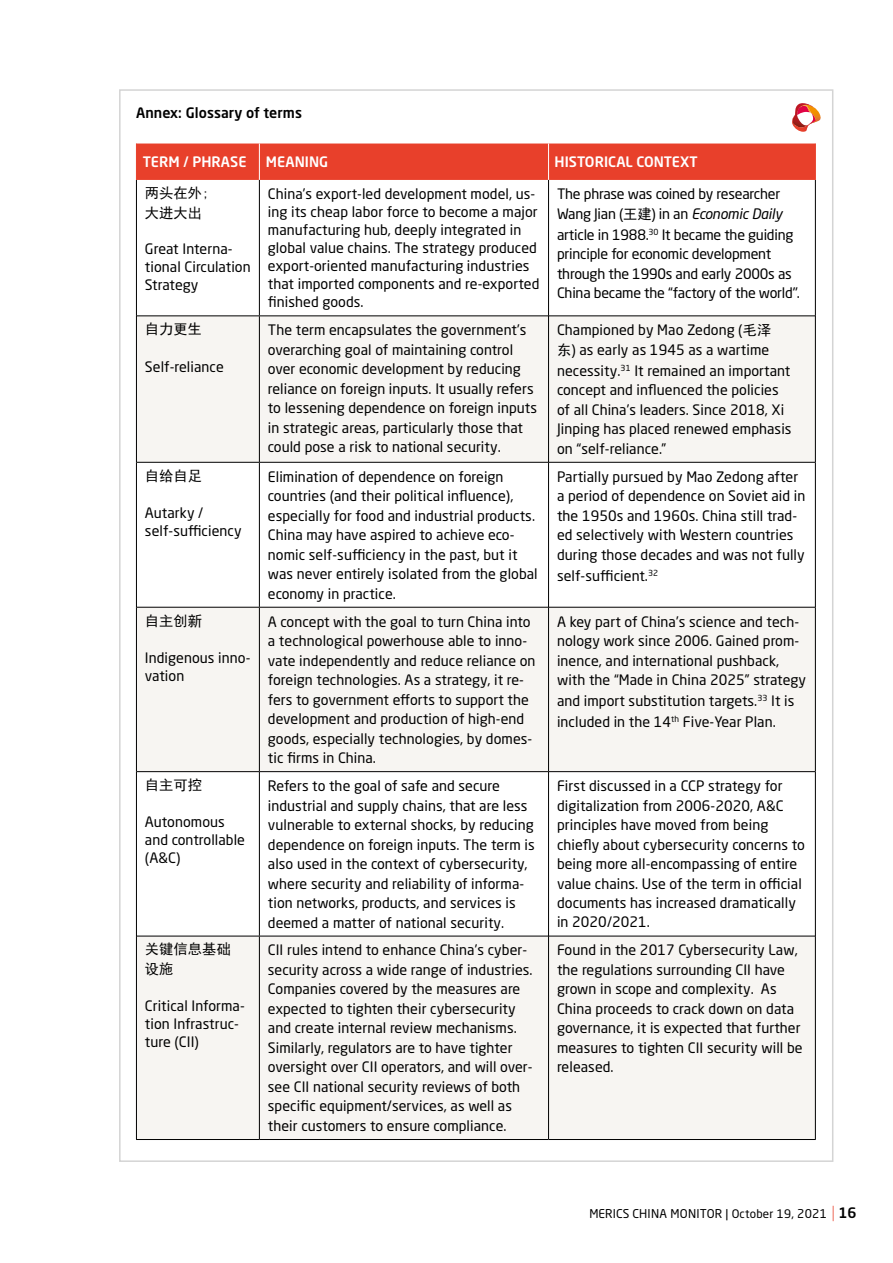
<style>
.page{position:relative;width:893px;height:1263px;background:#fff}
.page>*{position:absolute;margin:0;border:0;box-sizing:border-box;transform-origin:0 0}
.t1{font:14.25px/19.5px "Neo Sans Pro";letter-spacing:.005em;color:#000}
.t2{font:14.25px/19.5px "Neo Sans Pro";letter-spacing:-.015em;color:#000}
.t3{font:500 14.25px "Neo Sans Pro";letter-spacing:.005em;color:#fff}
.t4{font:14.25px/19.5px "Sim Hei";letter-spacing:.005em;color:#000}
.t5{font:500 14.25px "Neo Sans Pro";letter-spacing:.005em;color:#000}
.t6{font:12px "Neo Sans Pro";letter-spacing:.02em;color:#000}
.s1{font-family:"Sim Hei"}
.s2{font-style:italic}
.s3{font-size:11.7px}
.s4{font-weight:300;font-size:16.5px;color:#e8402b}
.s5{font-weight:500;font-size:14.25px}
</style>
<div class="page">
<img style="left:817px;top:110px;width:4px;height:12px">
<svg style="left:792px;top:103px;width:25px;height:29px"></svg>
<div style="left:137px;top:144px;width:678px;height:36px;background:#e8402b"></div>
<svg style="left:137px;top:316px;width:678px;height:823px;fill:#f7f5f2"></svg>
<hr style="left:137px;top:315px;width:122px;height:1px;background:#000">
<hr style="left:259px;top:315px;width:289px;height:1px;background:#000">
<hr style="left:549px;top:315px;width:266px;height:1px;background:#000">
<hr style="left:137px;top:462px;width:122px;height:1px;background:#000">
<hr style="left:259px;top:462px;width:289px;height:1px;background:#000">
<hr style="left:549px;top:462px;width:266px;height:1px;background:#000">
<hr style="left:137px;top:607px;width:122px;height:1px;background:#000">
<hr style="left:259px;top:607px;width:289px;height:1px;background:#000">
<hr style="left:549px;top:607px;width:266px;height:1px;background:#000">
<hr style="left:137px;top:771px;width:122px;height:1px;background:#000">
<hr style="left:259px;top:771px;width:289px;height:1px;background:#000">
<hr style="left:549px;top:771px;width:266px;height:1px;background:#000">
<hr style="left:137px;top:936px;width:122px;height:1px;background:#000">
<hr style="left:259px;top:936px;width:289px;height:1px;background:#000">
<hr style="left:549px;top:936px;width:266px;height:1px;background:#000">
<hr style="left:259px;top:144px;width:1px;height:36px;background:#fff">
<hr style="left:548px;top:144px;width:1px;height:36px;background:#fff">
<hr style="left:136px;top:180px;width:1px;height:136px;background:#000">
<hr style="left:548px;top:180px;width:1px;height:136px;background:#000">
<hr style="left:815px;top:180px;width:1px;height:136px;background:#000">
<hr style="left:136px;top:316px;width:1px;height:146px;background:#000">
<hr style="left:548px;top:316px;width:1px;height:146px;background:#000">
<hr style="left:815px;top:316px;width:1px;height:146px;background:#000">
<hr style="left:136px;top:462px;width:1px;height:145px;background:#000">
<hr style="left:548px;top:462px;width:1px;height:145px;background:#000">
<hr style="left:815px;top:462px;width:1px;height:145px;background:#000">
<hr style="left:136px;top:607px;width:1px;height:165px;background:#000">
<hr style="left:259px;top:180px;width:1px;height:135px;background:#000">
<hr style="left:259px;top:316px;width:1px;height:146px;background:#000">
<hr style="left:259px;top:463px;width:1px;height:144px;background:#000">
<hr style="left:259px;top:608px;width:1px;height:163px;background:#000">
<hr style="left:259px;top:772px;width:1px;height:164px;background:#000">
<hr style="left:259px;top:936px;width:1px;height:203px;background:#000">
<hr style="left:548px;top:607px;width:1px;height:165px;background:#000">
<hr style="left:815px;top:607px;width:1px;height:165px;background:#000">
<hr style="left:136px;top:772px;width:1px;height:164px;background:#000">
<hr style="left:548px;top:772px;width:1px;height:164px;background:#000">
<hr style="left:815px;top:772px;width:1px;height:164px;background:#000">
<hr style="left:136px;top:936px;width:1px;height:203px;background:#000">
<hr style="left:136px;top:1139px;width:123px;height:1px;background:#000">
<hr style="left:259px;top:1139px;width:290px;height:1px;background:#000">
<hr style="left:548px;top:936px;width:1px;height:203px;background:#000">
<hr style="left:815px;top:936px;width:1px;height:203px;background:#000">
<hr style="left:549px;top:1139px;width:267px;height:1px;background:#000">
<hr style="left:136px;top:144px;width:1px;height:36px;background:#e8402b">
<hr style="left:815px;top:144px;width:1px;height:36px;background:#e8402b">
<p class="t5" style="left:136px;top:104px;width:167px">Annex: Glossary of terms</p>
<p class="t3" style="left:143px;top:153px;width:105px">TERM / PHRASE</p>
<p class="t3" style="left:266px;top:153px;width:64px">MEANING</p>
<p class="t3" style="left:555px;top:153px;width:145px">HISTORICAL CONTEXT</p>
<p class="t4" style="left:145px;top:183px;width:66px">两头在外;大进大出</p>
<p class="t1" style="left:145px;top:239px;width:107px;line-height:18px">Great Interna&shy;tional Circulation<br>Strategy</p>
<p class="t1" style="left:268px;top:185px;width:273px;line-height:18px">China’s export-led development model, us&shy;ing its cheap labor force to become a major manufacturing hub, deeply integrated in global value chains. The strategy produced export-oriented manufacturing industries that imported components and re-exported finished goods.</p>
<p class="t2" style="left:557px;top:184px;width:227px">The phrase was coined by researcher<br>Wang Jian (<span class="s1">王建</span>) in an <span class="s2">Economic Daily</span></p>
<p class="t2" style="left:557px;top:225px;width:244px">article in 1988.<sup>30</sup> It became the guiding principle for economic development through the 1990s and early 2000s as China became the “factory of the world".</p>
<p class="t4" style="left:145px;top:319px;width:59px">自力更生</p>
<p class="t1" style="left:145px;top:356px;width:80px">Self-reliance</p>
<p class="t1" style="left:268px;top:320px;width:271px">The term encapsulates the government’s overarching goal of maintaining control over economic development by reducing reliance on foreign inputs. It usually refers to lessening dependence on foreign inputs in strategic areas, particularly those that could pose a risk to national security.</p>
<p class="t1" style="left:557px;top:320px;width:216px">Championed by Mao Zedong (<span class="s1">毛泽东</span>) as early as 1945 as a wartime</p>
<p class="t1" style="left:557px;top:361px;width:236px">necessity.<sup>31</sup> It remained an important concept and influenced the policies of all China’s leaders. Since 2018, Xi Jinping has placed renewed emphasis on “self-reliance.”</p>
<p class="t4" style="left:145px;top:466px;width:59px">自给自足</p>
<p class="t1" style="left:145px;top:504px;width:98px;line-height:18px">Autarky / self-sufficiency</p>
<p class="t1" style="left:268px;top:466px;width:271px">Elimination of dependence on foreign countries (and their political influence), especially for food and industrial products.<br>China may have aspired to achieve eco&shy;nomic self-sufficiency in the past, but it was never entirely isolated from the global economy in practice.</p>
<p class="t1" style="left:557px;top:466px;width:250px">Partially pursued by Mao Zedong after a period of dependence on Soviet aid in the 1950s and 1960s. China still trad&shy;ed selectively with Western countries during those decades and was not fully</p>
<p class="t1" style="left:557px;top:565px;width:103px">self-sufficient.<sup>32</sup></p>
<p class="t4" style="left:145px;top:611px;width:59px">自主创新</p>
<p class="t1" style="left:145px;top:649px;width:107px;line-height:18px">Indigenous inno&shy;vation</p>
<p class="t1" style="left:268px;top:611px;width:269px">A concept with the goal to turn China into a technological powerhouse able to inno&shy;vate independently and reduce reliance on foreign technologies. As a strategy, it re&shy;fers to government efforts to support the development and production of high-end goods, especially technologies, by domes&shy;tic firms in China.</p>
<p class="t1" style="left:557px;top:611px;width:251px">A key part of China’s science and tech&shy;nology work since 2006. Gained prom&shy;inence, and international pushback, with the “Made in China 2025” strategy</p>
<p class="t1" style="left:557px;top:690px;width:239px;line-height:21px">and import substitution targets.<sup>33</sup> It is included in the 14<sup>th</sup> Five-Year Plan.</p>
<p class="t4" style="left:145px;top:775px;width:59px">自主可控</p>
<p class="t1" style="left:145px;top:813px;width:102px;line-height:18px">Autonomous and controllable (A&amp;C)</p>
<p class="t1" style="left:268px;top:776px;width:268px">Refers to the goal of safe and secure industrial and supply chains, that are less vulnerable to external shocks, by reducing dependence on foreign inputs. The term is also used in the context of cybersecurity, where security and reliability of informa&shy;tion networks, products, and services is deemed a matter of national security.</p>
<p class="t1" style="left:557px;top:776px;width:249px">First discussed in a CCP strategy for digitalization from 2006-2020, A&amp;C principles have moved from being chiefly about cybersecurity concerns to being more all-encompassing of entire value chains. Use of the term in official documents has increased dramatically in 2020/2021.</p>
<p class="t4" style="left:145px;top:939px;width:87px">关键信息基础设施</p>
<p class="t1" style="left:145px;top:997px;width:101px;line-height:18px">Critical Informa&shy;tion Infrastruc&shy;ture (CII)</p>
<p class="t1" style="left:268px;top:940px;width:266px">CII rules intend to enhance China’s cyber&shy;security across a wide range of industries.<br>Companies covered by the measures are expected to tighten their cybersecurity and create internal review mechanisms.<br>Similarly, regulators are to have tighter oversight over CII operators, and will over&shy;see CII national security reviews of both specific equipment/services, as well as their customers to ensure compliance.</p>
<p class="t1" style="left:557px;top:940px;width:247px">Found in the 2017 Cybersecurity Law, the regulations surrounding CII have grown in scope and complexity. As China proceeds to crack down on data governance, it is expected that further measures to tighten CII security will be released.</p>
<p class="t6" style="left:589px;top:1206px;width:269px">MERICS CHINA MONITOR | <span class="s3">October 19</span>, 2021 <span class="s4">|</span> <span class="s5">16</span></p>
</div>
